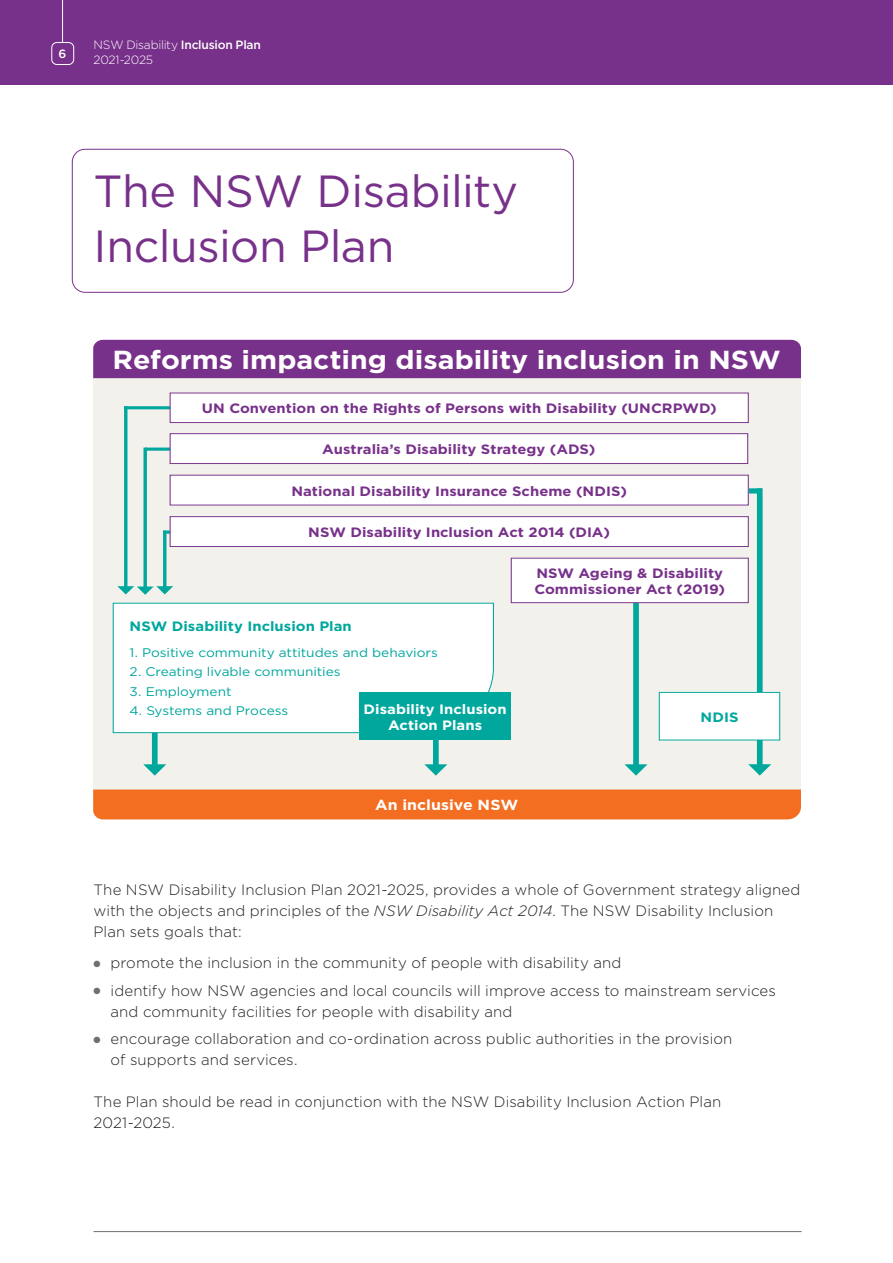
<style>
.page{position:relative;width:893px;height:1263px;background:#fff}
.page>*{position:absolute;margin:0;border:0;box-sizing:border-box;transform-origin:0 0}
.BODY{font:45px/55.5px "Gotham";letter-spacing:-.01em;color:#78318a}
.t1{font:700 26.1px "Gotham";color:#fff;scale:1.09 1}
.BODY-2{font:300 15px/21px "Gotham";letter-spacing:.005em;color:#231f20}
.t2{font:700 14.55px "Gotham";color:#fff;scale:1.09 1}
.t3{font:700 13.5px/15.6px "Gotham";color:#78318a;scale:1.09 1}
.t4{font:700 13.5px "Gotham";letter-spacing:.005em;color:#00a79d;scale:1.09 1}
.t5{font:700 13.5px/15.6px "Gotham";letter-spacing:.005em;color:#fff;text-align:center;scale:1.09 1}
.t6{font:12.45px "Gotham";letter-spacing:-.005em;color:#00a79d;scale:1.09 1}
.t7{font:300 12px/15px "Gotham";letter-spacing:-.015em;color:#fff}
.t8{font:500 12px "Gotham";color:#fff}
.s1{font-weight:500}
.s2{font-style:italic}
.s3{color:#6d6f71}
</style>
<div class="page">
<div style="left:0;top:0;width:893px;height:85px;background:#78318a"></div>
<hr style="left:62px;top:0;width:1px;height:43px;background:#fff">
<div style="left:52px;top:42px;width:22px;height:23px;border:1px solid #fff;border-radius:5px"></div>
<hr style="left:94px;top:1231px;width:707px;height:1px;background:#6d6f71">
<div style="left:72px;top:149px;width:502px;height:144px;border:1px solid #78318a;border-radius:13px"></div>
<div style="left:94px;top:352px;width:707px;height:452px;background:#f3f1ec"></div>
<div style="left:94px;top:340px;width:707px;height:38px;background:#78318a"></div>
<div style="left:94px;top:789px;width:707px;height:30px;background:#f36e21"></div>
<hr style="left:124px;top:406px;width:611px;height:3px;background:#00a79d">
<svg style="left:145px;top:447px;width:25px;height:4px"></svg>
<hr style="left:124px;top:406px;width:3px;height:183px;background:#00a79d">
<hr style="left:144px;top:448px;width:3px;height:141px;background:#00a79d">
<div style="left:757px;top:488px;width:5px;height:221px;background:#00a79d"></div>
<div style="left:757px;top:702px;width:5px;height:67px;background:#00a79d"></div>
<svg style="left:748px;top:764px;width:23px;height:11px"></svg>
<div style="left:633px;top:573px;width:6px;height:196px;background:#00a79d"></div>
<svg style="left:624px;top:764px;width:23px;height:12px"></svg>
<div style="left:433px;top:702px;width:6px;height:67px;background:#00a79d"></div>
<svg style="left:424px;top:764px;width:23px;height:12px"></svg>
<div style="left:152px;top:702px;width:5px;height:67px;background:#00a79d"></div>
<svg style="left:143px;top:764px;width:23px;height:12px"></svg>
<hr style="left:163px;top:530px;width:3px;height:59px;background:#00a79d">
<svg style="left:117px;top:586px;width:56px;height:9px"></svg>
<div style="left:170px;top:393px;width:578px;height:30px;background:#fff"></div>
<div style="left:170px;top:393px;width:578px;height:30px;border:1px solid #78318a"></div>
<div style="left:170px;top:434px;width:578px;height:29px;background:#fff"></div>
<div style="left:170px;top:433px;width:578px;height:31px;border:1px solid #78318a"></div>
<div style="left:170px;top:475px;width:578px;height:30px;background:#fff"></div>
<div style="left:170px;top:517px;width:578px;height:29px;background:#fff"></div>
<div style="left:170px;top:516px;width:578px;height:31px;border:1px solid #78318a"></div>
<div style="left:511px;top:558px;width:237px;height:45px;background:#fff"></div>
<div style="left:511px;top:558px;width:237px;height:45px;border:1px solid #78318a"></div>
<div style="left:659px;top:692px;width:121px;height:48px;background:#fff"></div>
<div style="left:659px;top:692px;width:121px;height:48px;border:1px solid #00a79d"></div>
<div style="left:113px;top:603px;width:381px;height:130px;background:#fff"></div>
<div style="left:359px;top:693px;width:152px;height:47px;background:#00a79d"></div>
<p class="t8" style="left:58px;top:46px;width:9px">6</p>
<p class="t7" style="left:94px;top:37px;width:169px">NSW Disability <span class="s1">Inclusion Plan<br></span>2021-2025</p>
<p class="BODY" style="left:94px;top:162px;width:426px">The NSW Disability<br>Inclusion Plan</p>
<p class="t1" style="left:113px;top:343px;width:614px">Reforms impacting disability inclusion in NSW</p>
<p class="t3" style="left:202px;top:401px;width:474px">UN Convention on the Rights of Persons with Disability (UNCRPWD)</p>
<p class="t3" style="left:322px;top:441px;width:252px">Australia’s Disability Strategy (ADS)</p>
<p class="t3" style="left:291px;top:483px;width:309px">National Disability Insurance Scheme (NDIS)</p>
<p class="t3" style="left:308px;top:524px;width:278px">NSW Disability Inclusion Act 2014 (DIA)</p>
<p class="t3" style="left:534px;top:565px;width:177px">NSW Ageing &amp; Disability<br>Commissioner Act (2019)</p>
<p class="t4" style="left:130px;top:618px;width:205px">NSW Disability Inclusion Plan</p>
<p class="t6" style="left:130px;top:644px;width:284px">1. Positive community attitudes and behaviors</p>
<p class="t6" style="left:130px;top:664px;width:195px">2. Creating livable communities</p>
<p class="t6" style="left:130px;top:683px;width:95px">3. Employment</p>
<p class="t6" style="left:130px;top:703px;width:147px">4. Systems and Process</p>
<p class="t5" style="left:364px;top:701px;width:133px">Disability Inclusion<br>Action Plans</p>
<p class="t2" style="left:375px;top:795px;width:133px">An inclusive NSW</p>
<p class="t4" style="left:700px;top:708px;width:36px">NDIS</p>
<p class="BODY-2" style="left:94px;top:878px;width:708px">The NSW Disability Inclusion Plan 2021-2025, provides a whole of Government strategy aligned with the objects and principles of the <span class="s2">NSW Disability Act 2014</span>. The NSW Disability Inclusion<br>Plan sets goals that:</p>
<p class="BODY-2" style="left:94px;top:952px;width:529px"><span class="s3">●</span> promote the inclusion in the community of people with disability and</p>
<p class="BODY-2" style="left:111px;top:979px;width:667px;text-indent:-17px"><span class="s3">●</span> identify how NSW agencies and local councils will improve access to mainstream services and community facilities for people with disability and</p>
<p class="BODY-2" style="left:111px;top:1028px;width:623px;text-indent:-17px"><span class="s3">●</span> encourage collaboration and co-ordination across public authorities in the provision of supports and services.</p>
<p class="BODY-2" style="left:94px;top:1091px;width:629px">The Plan should be read in conjunction with the NSW Disability Inclusion Action Plan<br>2021-2025.</p>
</div>
